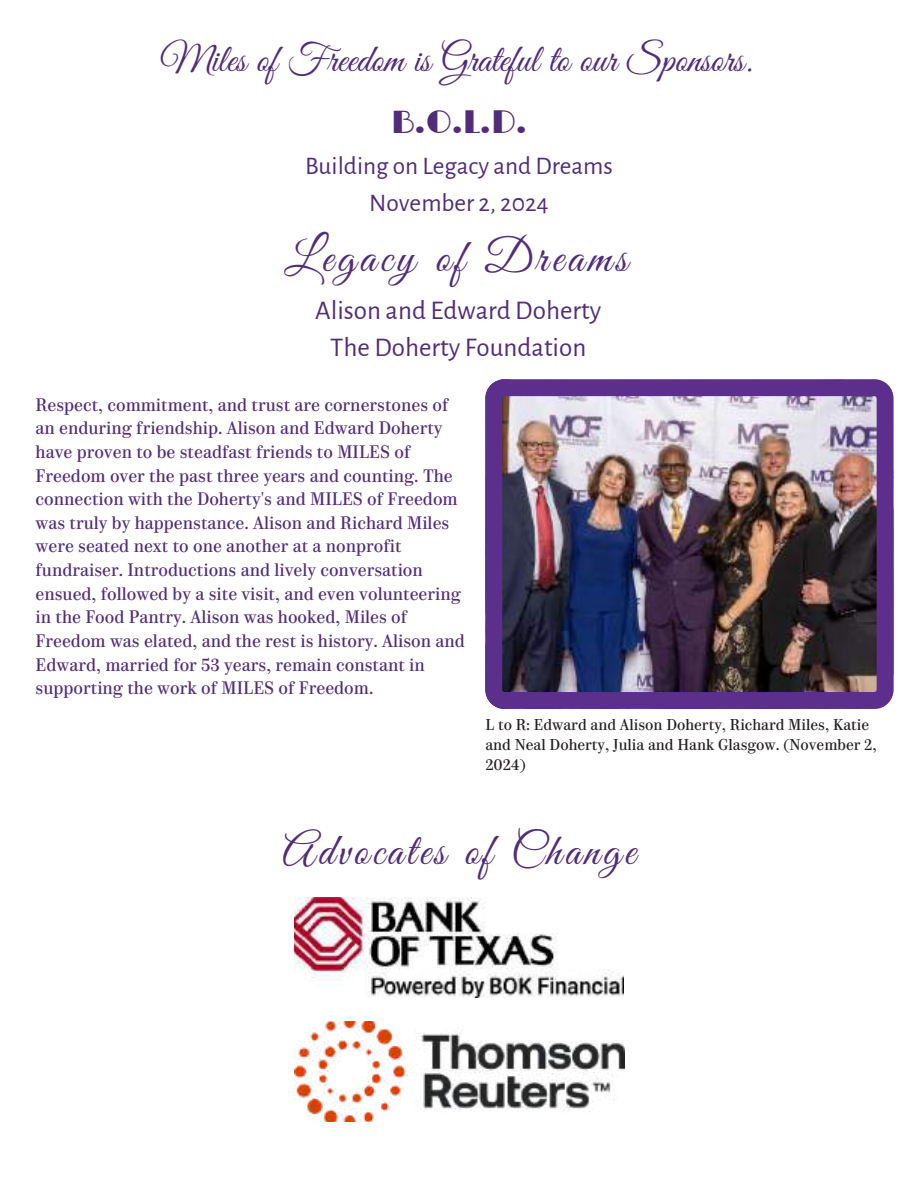
<style>
.page{position:relative;width:918px;height:1188px;background:#fff}
.page>*{position:absolute;margin:0;border:0;box-sizing:border-box;transform-origin:0 0}
.t1{font:46.35px "Great Vibes";letter-spacing:.09em;color:#512c79}
.t2{font:45px "Great Vibes";letter-spacing:.08em;color:#512c79}
.t3{font:38.85px "Great Vibes";color:#512c79}
.t4{font:32.4px "Limelight";color:#512c79}
.t5{font:27px/37.2px "Alegreya Sans";color:#512c79;text-align:center}
.t6{font:25.35px "Alegreya Sans";color:#512c79}
.t7{font:17.25px/23.7px "Parmigiano Caption HL";color:#512c79}
.t8{font:15px/20.2px "Parmigiano Caption HL";color:#231f20}
</style>
<div class="page">
<img style="left:294px;top:897px;width:330px;height:100px">
<img style="left:485px;top:379px;width:409px;height:330px">
<img style="left:294px;top:1022px;width:330px;height:100px">
<h3 class="t3" style="left:160px;top:38px;width:594px">Miles of Freedom is Grateful to our Sponsors.</h3>
<h3 class="t4" style="left:391px;top:104px;width:137px">B.O.L.D.</h3>
<h3 class="t6" style="left:305px;top:154px;width:309px">Building on Legacy and Dreams</h3>
<h3 class="t6" style="left:369px;top:191px;width:181px">November 2, 2024</h3>
<h1 class="t1" style="left:285px;top:231px;width:345px">Legacy of Dreams</h1>
<h3 class="t5" style="left:315px;top:292px;width:288px">Alison and Edward Doherty<br>The Doherty Foundation</h3>
<p class="t7" style="left:36px;top:392px;width:431px">Respect, commitment, and trust are cornerstones of an enduring friendship. Alison and Edward Doherty have proven to be steadfast friends to MILES of Freedom over the past three years and counting. The connection with the Doherty's and MILES of Freedom was truly by happenstance. Alison and Richard Miles were seated next to one another at a nonprofit fundraiser. Introductions and lively conversation ensued, followed by a site visit, and even volunteering in the Food Pantry. Alison was hooked, Miles of Freedom was elated, and the rest is history. Alison and Edward, married for 53 years, remain constant in supporting the work of MILES of Freedom.</p>
<p class="t8" style="left:485px;top:714px;width:393px">L to R: Edward and Alison Doherty, Richard Miles, Katie and Neal Doherty, Julia and Hank Glasgow. (November 2,<br>2024)</p>
<h2 class="t2" style="left:283px;top:825px;width:354px">Advocates of Change</h2>
</div>
